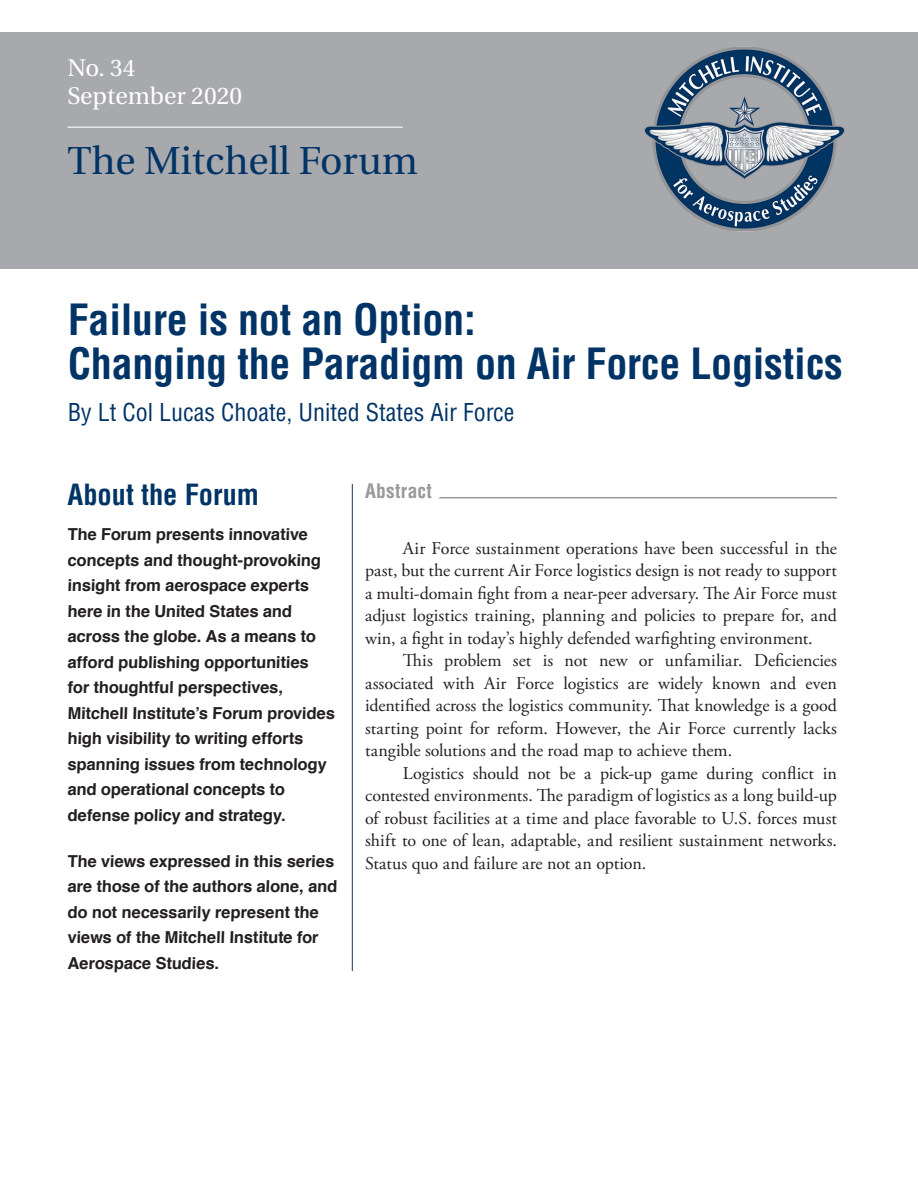
<style>
.page{position:relative;width:918px;height:1188px;background:#fff}
.page>*{position:absolute;margin:0;border:0;box-sizing:border-box;transform-origin:0 0}
.Main_Title{font:700 condensed 42px/43.5px "Helvetica";letter-spacing:-.005em;color:#036}
.Mitchell_Forum{font:39px "Heuristica";color:#036}
.t1{font:700 condensed 28.5px "Helvetica";color:#036}
.Author{font:condensed 24px "Helvetica";color:#036}
.No__and_Date{font:24px "Heuristica";color:#fff}
.Key_Points_and_Abstr{font:700 condensed 19.5px "Helvetica";letter-spacing:.02em;color:#999}
.Body_Text{font:18px/22.5px "Adobe Garamond Pro";color:#231f20;text-align:justify}
.About_Forum_Ital{font:700 16.5px/25.5px "Helvetica";color:#231f20}
</style>
<div class="page">
<div style="left:0;top:32px;width:918px;height:236px;background:#a8a9ad"></div>
<img style="left:644px;top:46px;width:201px;height:186px">
<hr style="left:68px;top:127px;width:335px;height:1px;background:#fff">
<hr style="left:439px;top:497px;width:398px;height:1px;background:#999">
<hr style="left:352px;top:484px;width:1px;height:487px;background:#1a3564">
<p class="No__and_Date" style="left:68px;top:49px;width:70px">No. 34</p>
<p class="No__and_Date" style="left:68px;top:78px;width:176px">September 2020</p>
<p class="Mitchell_Forum" style="left:68px;top:130px;width:352px">The Mitchell Forum</p>
<p class="Main_Title" style="left:68px;top:298px;width:776px">Failure is not an Option:<br>Changing the Paradigm on Air Force Logistics</p>
<p class="Author" style="left:68px;top:397px;width:448px">By Lt Col Lucas Choate, United States Air Force</p>
<p class="t1" style="left:68px;top:477px;width:193px">About the Forum</p>
<p class="About_Forum_Ital" style="left:68px;top:521px;width:270px">The Forum presents innovative concepts and thought-provoking insight from aerospace experts here in the United States and across the globe. As a means to afford publishing opportunities for thoughtful perspectives,<br>Mitchell Institute’s Forum provides high visibility to writing efforts spanning issues from technology and operational concepts to defense policy and strategy.</p>
<p class="About_Forum_Ital" style="left:68px;top:848px;width:272px">The views expressed in this series are those of the authors alone, and do not necessarily represent the views of the Mitchell Institute for<br>Aerospace Studies.</p>
<p class="Key_Points_and_Abstr" style="left:365px;top:479px;width:68px">Abstract</p>
<p class="Body_Text" style="left:365px;top:537px;width:474px;text-indent:38px">Air Force sustainment operations have been successful in the past, but the current Air Force logistics design is not ready to support a multi-domain fight from a near-peer adversary. The Air Force must adjust logistics training, planning and policies to prepare for, and win, a fight in today’s highly defended warfighting environment.</p>
<p class="Body_Text" style="left:365px;top:650px;width:474px;text-indent:38px">This problem set is not new or unfamiliar. Deficiencies associated with Air Force logistics are widely known and even identified across the logistics community. That knowledge is a good starting point for reform. However, the Air Force currently lacks tangible solutions and the road map to achieve them.</p>
<p class="Body_Text" style="left:365px;top:762px;width:473px;text-indent:38px">Logistics should not be a pick-up game during conflict in contested environments. The paradigm of logistics as a long build-up of robust facilities at a time and place favorable to U.S. forces must shift to one of lean, adaptable, and resilient sustainment networks.<br>Status quo and failure are not an option.</p>
</div>
